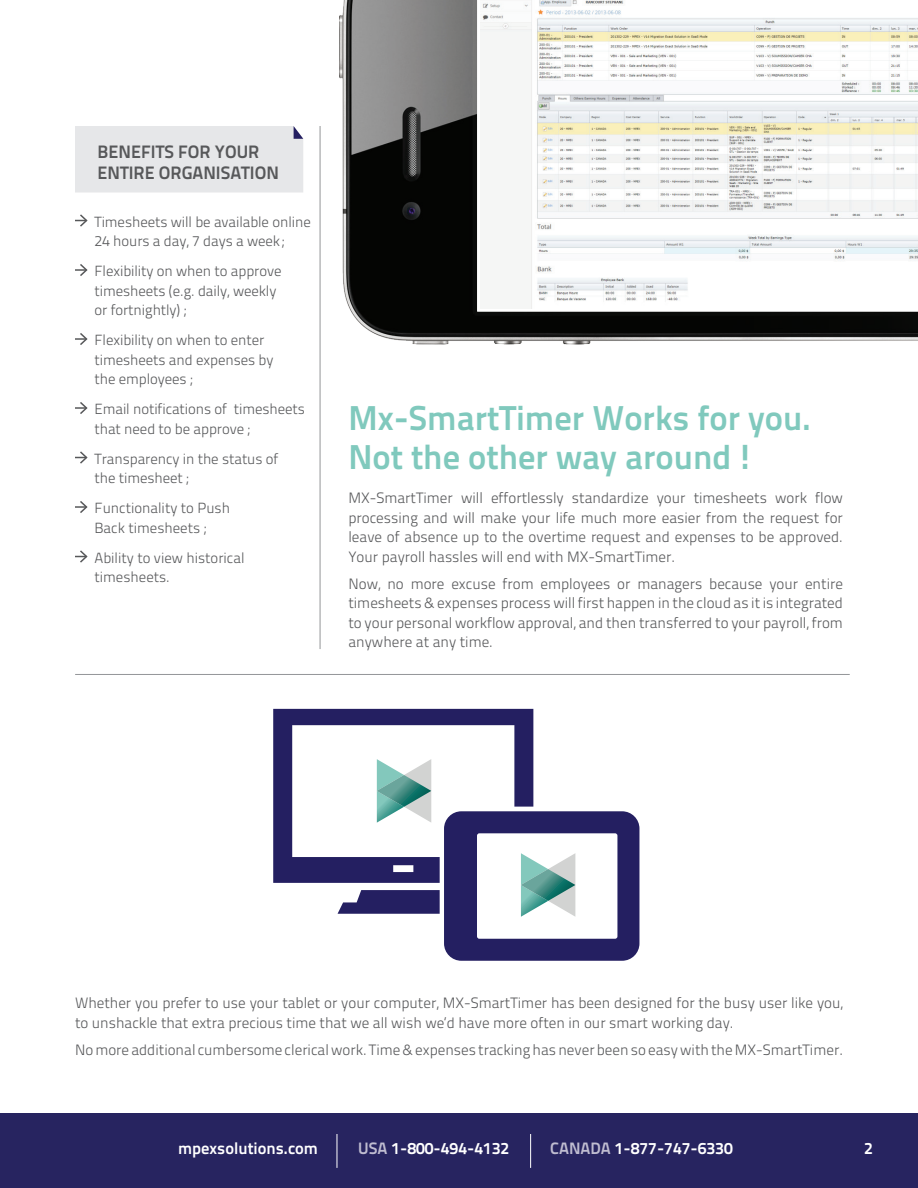
<style>
.page{position:relative;width:918px;height:1188px;background:#fff}
.page>*{position:absolute;margin:0;border:0;box-sizing:border-box;transform-origin:0 0}
.t1{font:34.5px/39px "Titillium Text 25 L 800 wt";color:#80c9bd}
.t2{font:18px/21px "Titillium Text 25 L 800 wt";color:#57585a}
.t3{font:16.5px "Titillium Text 25 L 800 wt";color:#fff}
.t4{font:16.5px "Titillium Text 25 L 800 wt";color:#bfbcd0}
.t5{font:15px/19.5px "Titillium Text 25 L 250 wt";color:#57585a;text-align:justify}
.t6{font:14.7px/19.5px "Titillium Text 25 L 250 wt";letter-spacing:-.005em;color:#57585a}
.s1{color:#bfbcd0}
</style>
<div class="page">
<div style="left:0;top:1114px;width:918px;height:74px;background:#272460"></div>
<hr style="left:337px;top:1134px;width:1px;height:34px;background:#fff">
<hr style="left:530px;top:1134px;width:1px;height:34px;background:#fff">
<div style="left:75px;top:126px;width:228px;height:67px;background:#e6e7e9"></div>
<svg style="left:75px;top:214px;width:13px;height:13px"></svg>
<svg style="left:75px;top:264px;width:13px;height:12px"></svg>
<svg style="left:75px;top:333px;width:13px;height:12px"></svg>
<svg style="left:75px;top:402px;width:13px;height:12px"></svg>
<svg style="left:75px;top:451px;width:13px;height:13px"></svg>
<svg style="left:75px;top:501px;width:13px;height:12px"></svg>
<svg style="left:75px;top:550px;width:13px;height:13px"></svg>
<hr style="left:320px;top:126px;width:1px;height:523px;background:#939598">
<img style="left:340px;top:0;width:578px;height:344px">
<img style="left:480px;top:0;width:438px;height:309px">
<hr style="left:75px;top:674px;width:775px;height:1px;background:#939598">
<svg style="left:273px;top:709px;width:260px;height:205px"></svg>
<div style="left:440px;top:807px;width:219px;height:160px;background:#fff;border-radius:17px"></div>
<svg style="left:444px;top:811px;width:195px;height:150px"></svg>
<svg style="left:377px;top:759px;width:54px;height:64px"></svg>
<p class="t2" style="left:98px;top:140px;width:180px">Benefits for your entire organisation</p>
<p class="t6" style="left:94px;top:211px;width:218px">Timesheets will be available online<br>24 hours a day, 7 days a week;</p>
<p class="t6" style="left:94px;top:260px;width:189px">Flexibility on when to approve timesheets (e.g. daily, weekly or fortnightly) ;</p>
<p class="t6" style="left:94px;top:329px;width:181px">Flexibility on when to enter timesheets and expenses by the employees ;</p>
<p class="t6" style="left:94px;top:398px;width:212px">Email notifications of timesheets that need to be approve ;</p>
<p class="t6" style="left:94px;top:448px;width:185px">Transparency in the status of the timesheet ;</p>
<p class="t6" style="left:94px;top:497px;width:137px">Functionality to Push<br>Back timesheets ;</p>
<p class="t6" style="left:94px;top:547px;width:151px">Ability to view historical timesheets.</p>
<h1 class="t1" style="left:348px;top:396px;width:464px">Mx-SmartTimer Works for you.<br>Not the other way around!</h1>
<p class="t5" style="left:348px;top:487px;width:496px">MX-SmartTimer will effortlessly standardize your timesheets work flow processing and will make your life much more easier from the request for leave of absence up to the overtime request and expenses to be approved.<br>Your payroll hassles will end with MX-SmartTimer.</p>
<p class="t5" style="left:348px;top:573px;width:496px">Now, no more excuse from employees or managers because your entire timesheets &amp; expenses process will first happen in the cloud as it is integrated to your personal workflow approval, and then transferred to your payroll, from anywhere at any time.</p>
<p class="t5" style="left:75px;top:993px;width:770px">Whether you prefer to use your tablet or your computer, MX-SmartTimer has been designed for the busy user like you, to unshackle that extra precious time that we all wish we‘d have more often in our smart working day.</p>
<p class="t5" style="left:75px;top:1039px;width:770px">No more additional cumbersome clerical work. Time &amp; expenses tracking has never been so easy with the MX-SmartTimer.</p>
<p class="t3" style="left:178px;top:1136px;width:141px">mpexsolutions.com</p>
<p class="t4" style="left:358px;top:1136px;width:11px">USA</p>
<p class="t3" style="left:391px;top:1136px;width:119px">1-800-494-4132</p>
<p class="t3" style="left:550px;top:1136px;width:184px"><span class="s1">CANADA</span> 1-877-747-6330</p>
<p class="t3" style="left:864px;top:1135px;width:10px">2</p>
</div>
